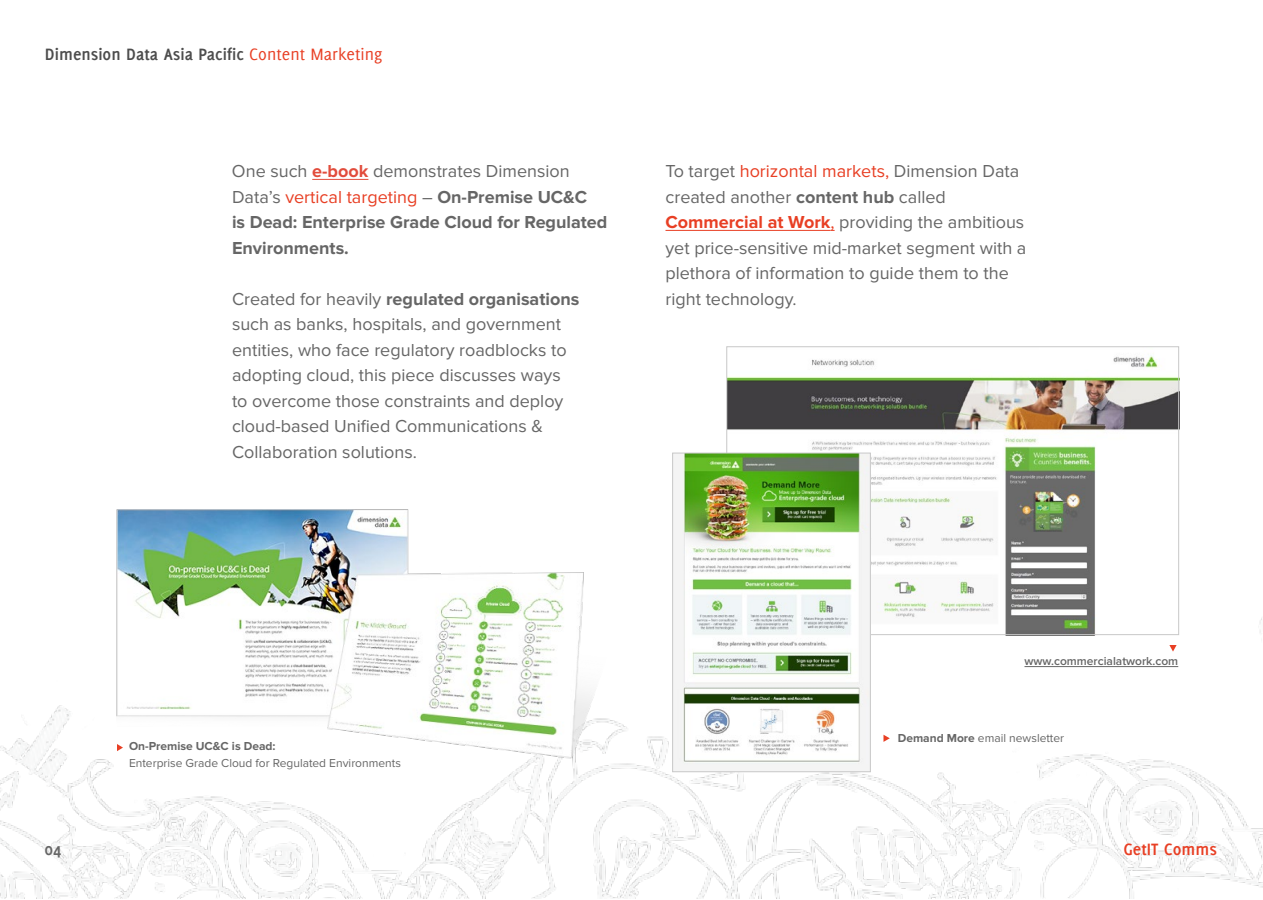
<style>
.page{position:relative;width:1263px;height:900px;background:#fff}
.page>*{position:absolute;margin:0;border:0;box-sizing:border-box;transform-origin:0 0}
.t1{font:18px/25.5px "Proxima Nova";color:#666}
.t2{font:700 18px/25.5px "Proxima Nova";color:#666}
.t3{font:700 18px "Delicious";color:#4d4d4d}
.t4{font:700 18px "Delicious";color:#e83f24}
.t5{font:700 18px "Delicious";color:#666}
.t6{font:12px "Proxima Nova";color:#666}
.t7{font:600 12px "Proxima Nova";color:#666}
.t8{font:700 12px "Proxima Nova";color:#666}
.s1{font-weight:400;color:#e83f24}
.s2{font-weight:400}
.s3{color:#e24c3c}
.s4{font-weight:700}
.s5{color:#e83f24}
.s6{font-weight:700;color:#e83f24}
</style>
<div class="page">
<img style="left:0;top:178px;width:1263px;height:721px">
<img style="left:728px;top:348px;width:449px;height:285px">
<hr style="left:312px;top:179px;width:56px;height:1px;background:#e24c3c">
<img style="left:63px;top:491px;width:569px;height:284px">
<svg style="left:117px;top:744px;width:6px;height:7px"></svg>
<svg style="left:1169px;top:645px;width:8px;height:7px"></svg>
<svg style="left:884px;top:735px;width:6px;height:7px"></svg>
<hr style="left:1024px;top:666px;width:154px;height:1px;background:#666">
<hr style="left:666px;top:230px;width:164px;height:1px;background:#e83f24">
<img style="left:674px;top:455px;width:195px;height:315px">
<div style="left:672px;top:453px;width:199px;height:319px;border:1px solid #c8c8c8"></div>
<p class="t3" style="left:45px;top:44px;width:339px">Dimension Data Asia Pacific <span class="s1">Content Marketing</span></p>
<p class="t2" style="left:232px;top:159px;width:377px"><span class="s2">One such</span> <span class="s3">e-book</span> <span class="s2">demonstrates Dimension Data’s</span> <span class="s1">vertical targeting</span> <span class="s2">–</span> On-Premise UC&amp;C<br>is Dead: Enterprise Grade Cloud for Regulated Environments.</p>
<p class="t1" style="left:232px;top:286px;width:349px">Created for heavily <span class="s4">regulated organisations </span>such as banks, hospitals, and government entities, who face regulatory roadblocks to adopting cloud, this piece discusses ways to overcome those constraints and deploy cloud-based Unified Communications &amp; Collaboration solutions.</p>
<p class="t1" style="left:666px;top:159px;width:362px">To target <span class="s5">horizontal markets,</span> Dimension Data created another <span class="s4">content hub</span> called <span class="s6">Commercial at Work</span><span class="s5">,</span> providing the ambitious yet price-sensitive mid-market segment with a plethora of information to guide them to the right technology.</p>
<p class="t8" style="left:129px;top:740px;width:148px">On-Premise UC&amp;C is Dead:</p>
<p class="t6" style="left:129px;top:756px;width:273px">Enterprise Grade Cloud for Regulated Environments</p>
<p class="t7" style="left:1024px;top:654px;width:155px">www.commercialatwork.com</p>
<p class="t6" style="left:898px;top:731px;width:168px"><span class="s4">Demand More</span> email newsletter</p>
<p class="t5" style="left:45px;top:839px;width:18px">04</p>
<p class="t4" style="left:1124px;top:839px;width:95px">GetIT Comms</p>
</div>
